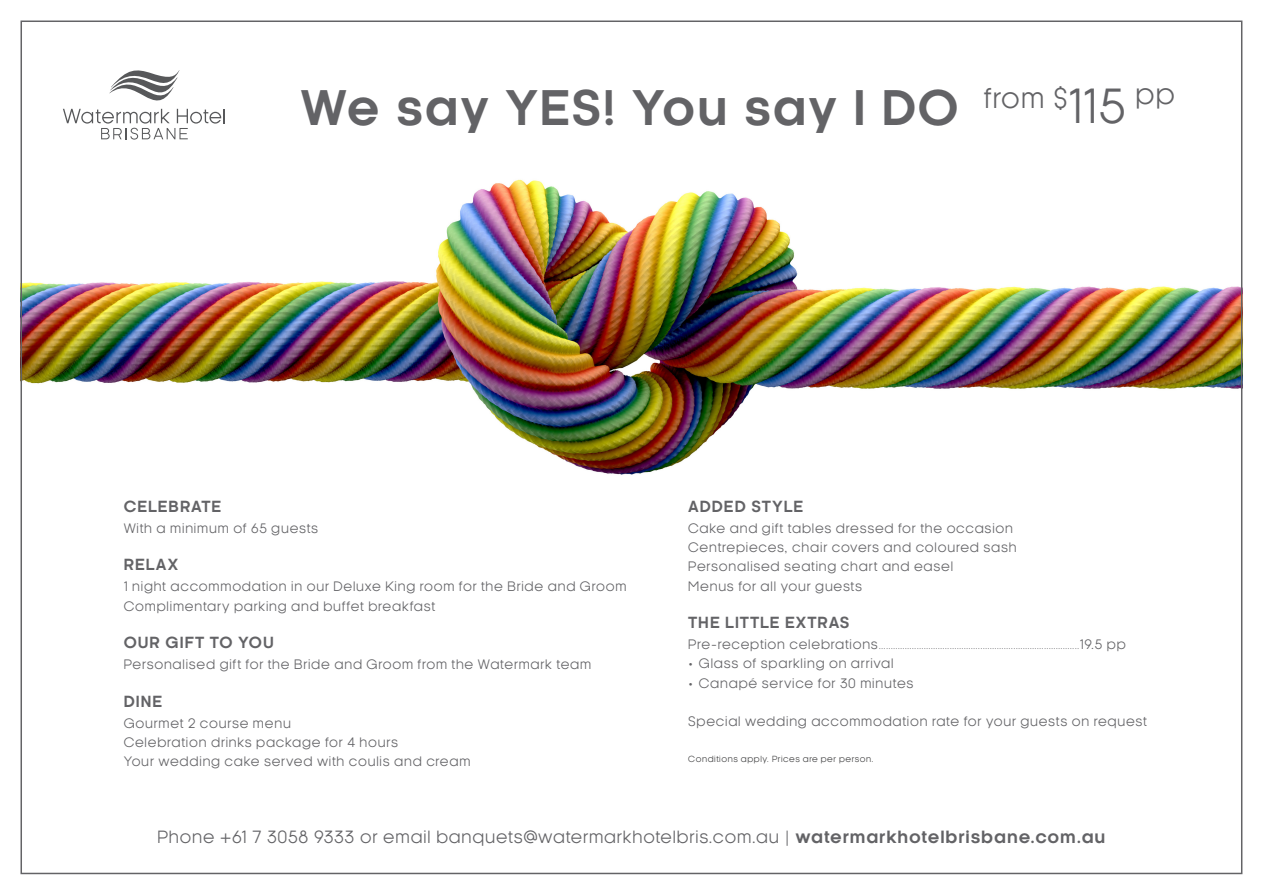
<style>
.page{position:relative;width:1263px;height:893px;background:#fff}
.page>*{position:absolute;margin:0;border:0;box-sizing:border-box;transform-origin:0 0}
.t1{font:700 46.5px "Kamerik 105";letter-spacing:.035em;color:#636366}
.heading_1{font:26.85px "Kamerik 105";letter-spacing:.04em;color:#636366}
.t2{font:16.5px "Kamerik 105";letter-spacing:.045em;color:#636366}
.subheading{font:700 15px "Kamerik 105";letter-spacing:.065em;color:#636366}
.body{font:12.75px "Kamerik 105";letter-spacing:.06em;color:#636366}
.body-2{font:9px "Kamerik 105";color:#636366}
.terms{font:8.25px "Kamerik 105";letter-spacing:.07em;color:#3e3e3f}
.s1{font-size:45.9px}
.s2{font-size:12.75px}
.s3{font-weight:700}
</style>
<div class="page">
<img style="left:24px;top:179px;width:1215px;height:296px">
<svg style="left:63px;top:70px;width:162px;height:70px"></svg>
<p class="heading_1" style="left:984px;top:83px;width:144px">from $<span class="s1">115</span></p>
<p class="t1" style="left:300px;top:81px;width:660px">We say YES! You say I DO</p>
<p class="heading_1" style="left:1135px;top:80px;width:41px">pp</p>
<p class="subheading" style="left:124px;top:497px;width:99px">CELEBRATE</p>
<p class="body" style="left:124px;top:521px;width:196px">With a minimum of 65 guests</p>
<p class="subheading" style="left:124px;top:556px;width:56px">RELAX</p>
<p class="body" style="left:124px;top:580px;width:504px">1 night accommodation in our Deluxe King room for the Bride and Groom</p>
<p class="body" style="left:124px;top:599px;width:313px">Complimentary parking and buffet breakfast</p>
<p class="subheading" style="left:124px;top:634px;width:152px">OUR GIFT TO YOU</p>
<p class="body" style="left:124px;top:657px;width:469px">Personalised gift for the Bride and Groom from the Watermark team</p>
<p class="subheading" style="left:124px;top:692px;width:40px">DINE</p>
<p class="body" style="left:124px;top:716px;width:169px">Gourmet 2 course menu</p>
<p class="body" style="left:124px;top:735px;width:276px">Celebration drinks package for 4 hours</p>
<p class="body" style="left:124px;top:755px;width:348px">Your wedding cake served with coulis and cream</p>
<p class="subheading" style="left:688px;top:497px;width:116px">ADDED STYLE</p>
<p class="body" style="left:688px;top:521px;width:326px">Cake and gift tables dressed for the occasion</p>
<p class="body" style="left:688px;top:540px;width:330px">Centrepieces, chair covers and coloured sash</p>
<p class="body" style="left:688px;top:560px;width:266px">Personalised seating chart and easel</p>
<p class="body" style="left:688px;top:579px;width:175px">Menus for all your guests</p>
<p class="subheading" style="left:688px;top:614px;width:163px">THE LITTLE EXTRAS</p>
<p class="body-2" style="left:688px;top:641px;width:439px"><span class="s2">Pre-reception celebrations</span>.....................................................................................<span class="s2">19.5 pp</span></p>
<p class="body" style="left:688px;top:657px;width:207px">• Glass of sparkling on arrival</p>
<p class="body" style="left:688px;top:676px;width:227px">• Canapé service for 30 minutes</p>
<p class="body" style="left:688px;top:714px;width:460px">Special wedding accommodation rate for your guests on request</p>
<p class="terms" style="left:688px;top:754px;width:187px">Conditions apply. Prices are per person.</p>
<p class="t2" style="left:158px;top:828px;width:949px">Phone +61 7 3058 9333 or email banquets@watermarkhotelbris.com.au | <span class="s3">watermarkhotelbrisbane.com.au</span></p>
</div>
